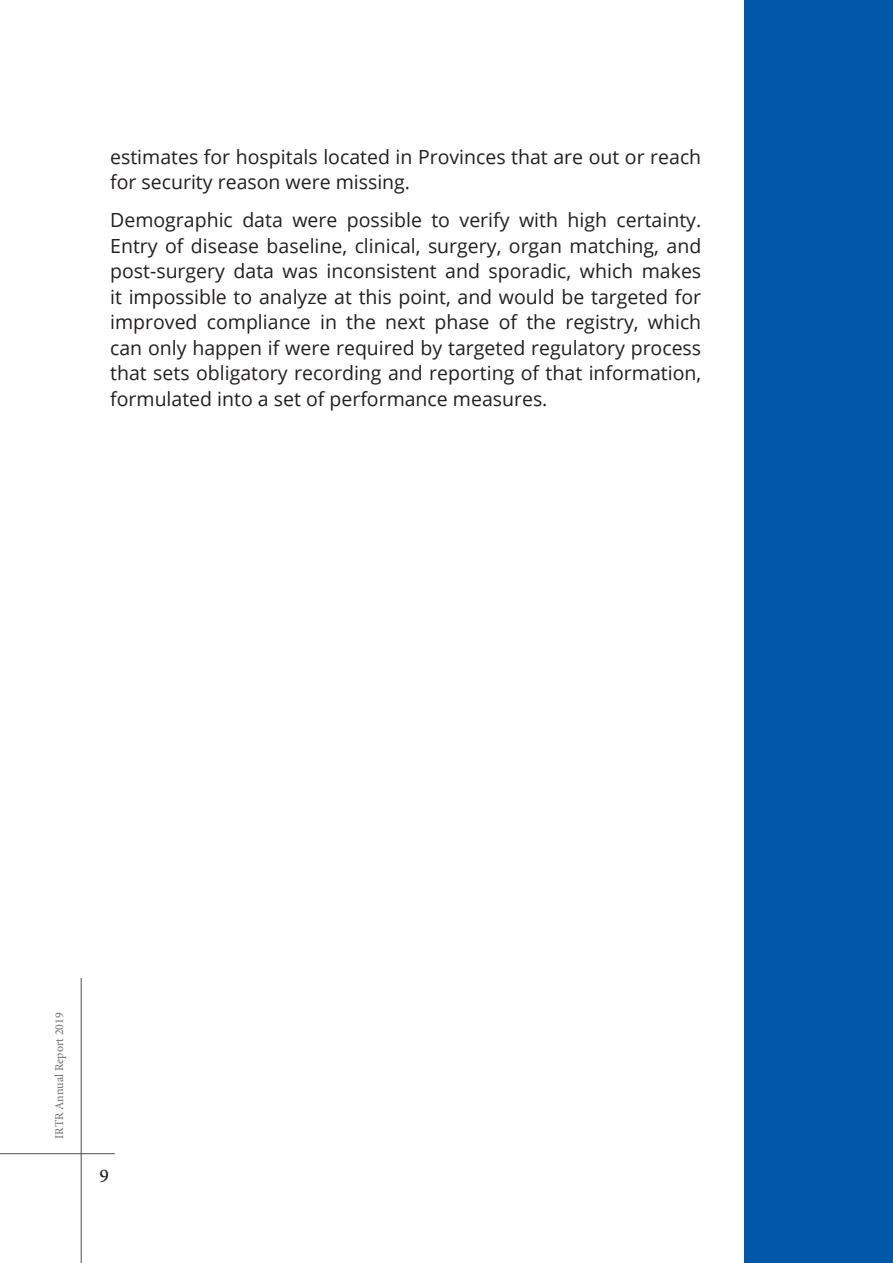
<style>
.page{position:relative;width:893px;height:1263px;background:#fff}
.page>*{position:absolute;margin:0;border:0;box-sizing:border-box;transform-origin:0 0}
.t1{font:19.5px/25.5px "Open Sans";color:#231f20}
.t2{font:500 19.5px "Minion Pro";color:#231f20}
.t3{font:12px "Minion Pro";color:#6f7073}
</style>
<div class="page">
<div style="left:744px;top:0;width:149px;height:1263px;background:#0157a8"></div>
<hr style="left:81px;top:978px;width:1px;height:285px;background:#4e4f50">
<hr style="left:0;top:1153px;width:115px;height:1px;background:#4e4f50">
<p class="t1" style="left:110px;top:143px;width:593px">estimates for hospitals located in Provinces that are out or reach for security reason were missing.</p>
<p class="t1" style="left:110px;top:207px;width:593px;text-align:justify">Demographic data were possible to verify with high certainty.<br>Entry of disease baseline, clinical, surgery, organ matching, and post-surgery data was inconsistent and sporadic, which makes it impossible to analyze at this point, and would be targeted for improved compliance in the next phase of the registry, which can only happen if were required by targeted regulatory process that sets obligatory recording and reporting of that information, formulated into a set of performance measures.</p>
<p class="t3" style="left:51px;top:1138px;width:128px;rotate:-90deg">IRTR Annual Report 2019</p>
<p class="t2" style="left:99px;top:1163px;width:11px">9</p>
</div>
